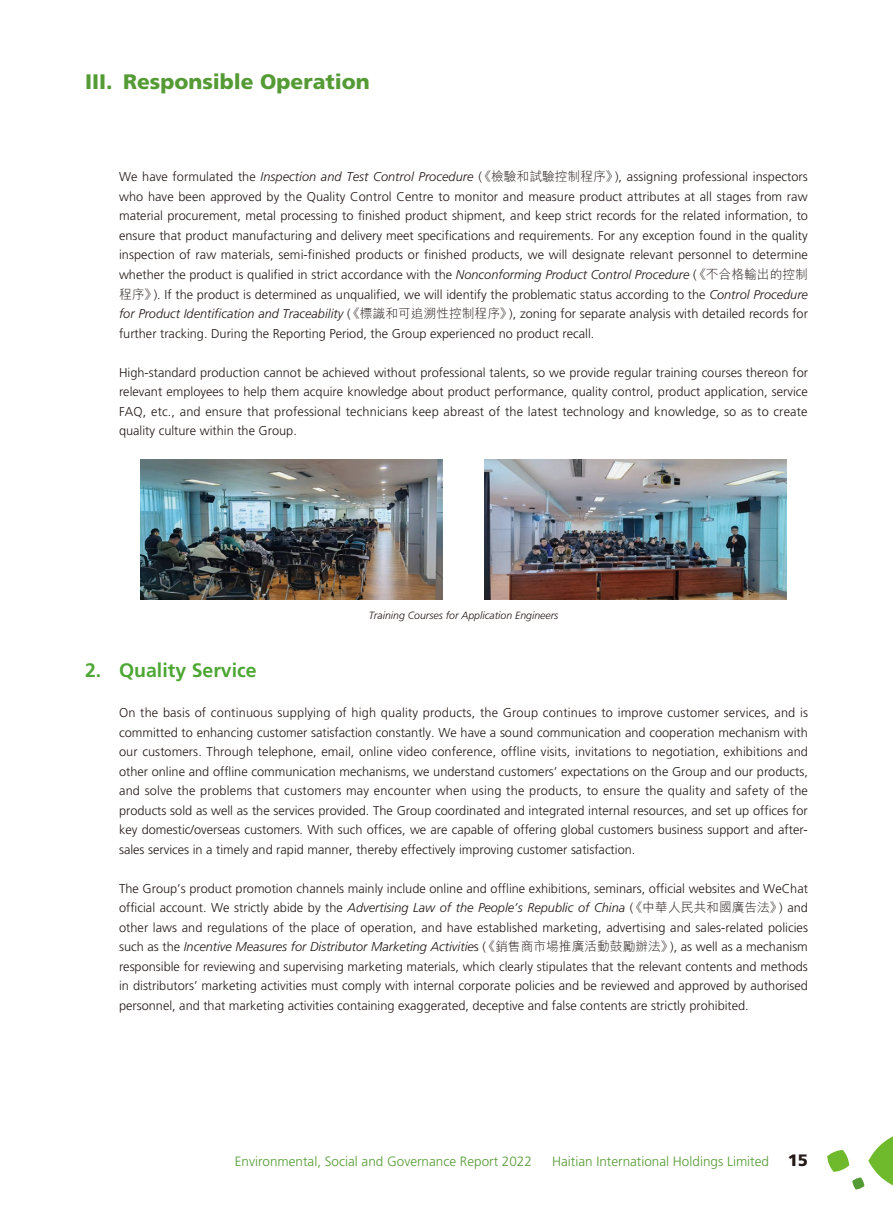
<style>
.page{position:relative;width:893px;height:1212px;background:#fff}
.page>*{position:absolute;margin:0;border:0;box-sizing:border-box;transform-origin:0 0}
.t1{font:900 21px "Frutiger LT Std";color:#559b35}
.t2{font:700 19.5px "Frutiger LT Std";color:#4ea735}
.t3{font:300 13.5px "Frutiger LT Std";color:#559b35}
.t4{font:300 12.75px/19.5px "Frutiger LT Std";color:#231916;text-align:justify}
.t5{font:italic 300 10.5px "Frutiger LT Std";color:#231916}
.s1{font-style:italic}
.s2{font-family:"M Hei HK"}
.s3{font-weight:900;font-size:16.5px;color:#231916}
</style>
<div class="page">
<svg style="left:827px;top:1136px;width:66px;height:53px"></svg>
<img style="left:140px;top:459px;width:302px;height:140px">
<img style="left:485px;top:459px;width:302px;height:140px">
<h1 class="t1" style="left:85px;top:69px;width:286px">III. Responsible Operation</h1>
<p class="t4" style="left:119px;top:168px;width:690px">We have formulated the <span class="s1">Inspection and Test Control Procedure</span> (<span class="s2">《檢驗和試驗控制程序》</span>), assigning professional inspectors who have been approved by the Quality Control Centre to monitor and measure product attributes at all stages from raw material procurement, metal processing to finished product shipment, and keep strict records for the related information, to ensure that product manufacturing and delivery meet specifications and requirements. For any exception found in the quality inspection of raw materials, semi-finished products or finished products, we will designate relevant personnel to determine whether the product is qualified in strict accordance with the <span class="s1">Nonconforming Product Control Procedure</span> (<span class="s2">《不合格輸出的控制程序》</span>). If the product is determined as unqualified, we will identify the problematic status according to the <span class="s1">Control Procedure for Product Identification and Traceability</span> (<span class="s2">《標識和可追溯性控制程序》</span>), zoning for separate analysis with detailed records for further tracking. During the Reporting Period, the Group experienced no product recall.</p>
<p class="t4" style="left:119px;top:362px;width:690px">High-standard production cannot be achieved without professional talents, so we provide regular training courses thereon for relevant employees to help them acquire knowledge about product performance, quality control, product application, service FAQ, etc., and ensure that professional technicians keep abreast of the latest technology and knowledge, so as to create quality culture within the Group.</p>
<p class="t5" style="left:369px;top:609px;width:191px">Training Courses for Application Engineers</p>
<h2 class="t2" style="left:85px;top:658px;width:173px">2. Quality Service</h2>
<p class="t4" style="left:119px;top:703px;width:690px">On the basis of continuous supplying of high quality products, the Group continues to improve customer services, and is committed to enhancing customer satisfaction constantly. We have a sound communication and cooperation mechanism with our customers. Through telephone, email, online video conference, offline visits, invitations to negotiation, exhibitions and other online and offline communication mechanisms, we understand customers’ expectations on the Group and our products, and solve the problems that customers may encounter when using the products, to ensure the quality and safety of the products sold as well as the services provided. The Group coordinated and integrated internal resources, and set up offices for key domestic/overseas customers. With such offices, we are capable of offering global customers business support and after&shy;sales services in a timely and rapid manner, thereby effectively improving customer satisfaction.</p>
<p class="t4" style="left:119px;top:879px;width:690px">The Group’s product promotion channels mainly include online and offline exhibitions, seminars, official websites and WeChat official account. We strictly abide by the <span class="s1">Advertising Law of the People’s Republic of China</span> (<span class="s2">《中華人民共和國廣告法》</span>) and other laws and regulations of the place of operation, and have established marketing, advertising and sales-related policies such as the <span class="s1">Incentive Measures for Distributor Marketing Activitie</span>s (<span class="s2">《銷售商市場推廣活動鼓勵辦法》</span>), as well as a mechanism responsible for reviewing and supervising marketing materials, which clearly stipulates that the relevant contents and methods in distributors’ marketing activities must comply with internal corporate policies and be reviewed and approved by authorised personnel, and that marketing activities containing exaggerated, deceptive and false contents are strictly prohibited.</p>
<p class="t3" style="left:235px;top:1153px;width:299px">Environmental, Social and Governance Report 2022</p>
<p class="t3" style="left:552px;top:1153px;width:257px">Haitian International Holdings Limited <span class="s3">15</span></p>
</div>
